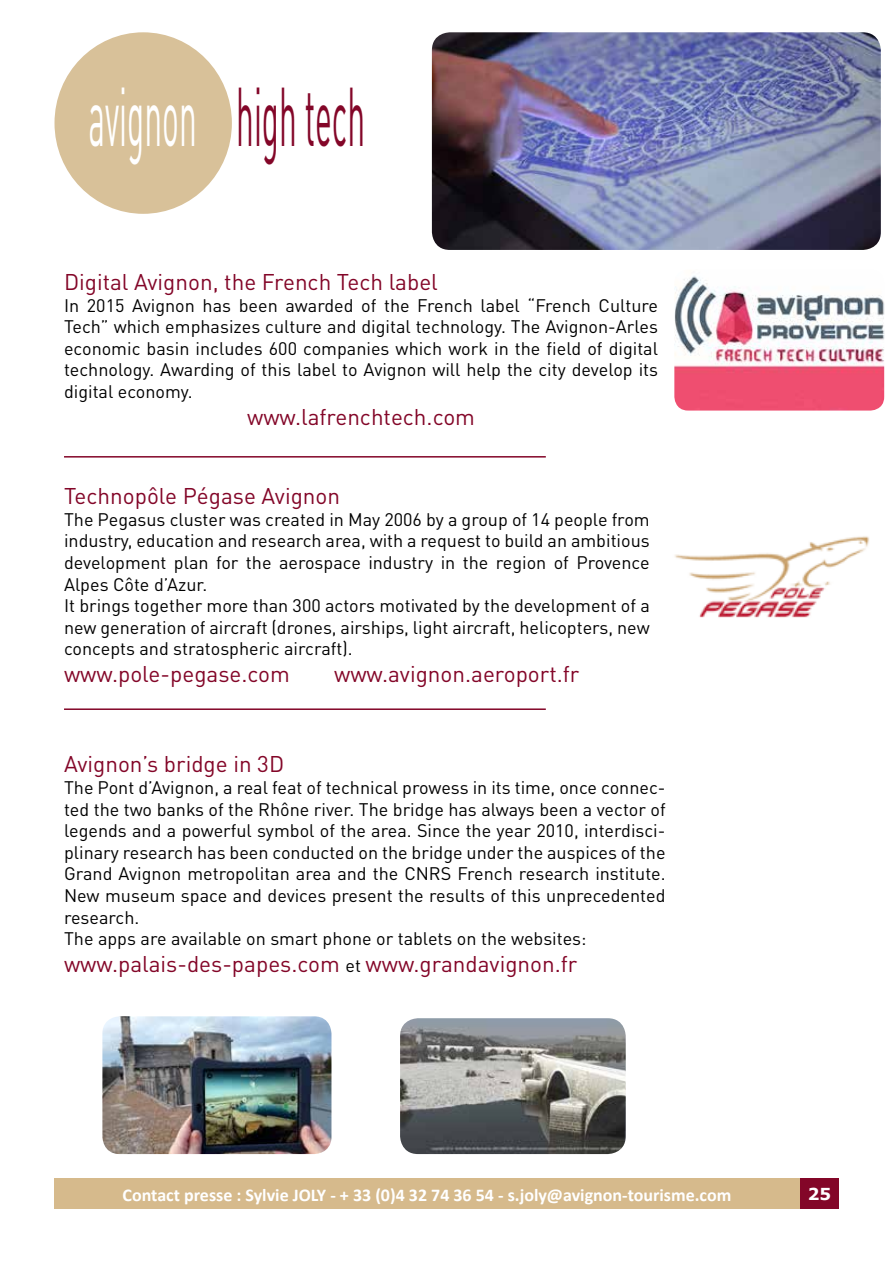
<style>
.page{position:relative;width:893px;height:1263px;background:#fff}
.page>*{position:absolute;margin:0;border:0;box-sizing:border-box;transform-origin:0 0}
.t1{font:82.05px "DIN Pro";color:#830628;scale:.39 1}
.t2{font:22.5px "DIN Pro";color:#830628}
.t3{font:18px/21.6px "DIN Pro";color:#000}
.t4{font:700 18px "Calibri";color:#fff}
.t5{font:700 16.5px "Verdana";color:#fff}
.s1{color:#fff}
.s2{font-size:18px;color:#000}
</style>
<div class="page">
<div style="left:54px;top:1178px;width:746px;height:31px;background:#d6ba8c"></div>
<div style="left:800px;top:1178px;width:39px;height:31px;background:#830628"></div>
<div style="left:55px;top:32px;width:177px;height:182px;background:#d8c199;border-radius:50%"></div>
<img style="left:432px;top:32px;width:449px;height:218px">
<img style="left:674px;top:275px;width:210px;height:136px">
<img style="left:674px;top:536px;width:195px;height:82px">
<img style="left:102px;top:1016px;width:229px;height:138px">
<img style="left:400px;top:1018px;width:226px;height:136px">
<hr style="left:64px;top:456px;width:482px;height:2px;background:#830628">
<hr style="left:64px;top:708px;width:482px;height:2px;background:#830628">
<h1 class="t1" style="left:89px;top:52px;width:711px"><span class="s1">avignon</span> high tech</h1>
<p class="t2" style="left:64px;top:264px;width:375px">Digital Avignon, the French Tech label</p>
<p class="t3" style="left:64px;top:292px;width:596px;text-align:justify">In 2015 Avignon has been awarded of the French label “French Culture Tech” which emphasizes culture and digital technology. The Avignon-Arles economic basin includes 600 companies which work in the field of digital technology. Awarding of this label to Avignon will help the city develop its digital economy.</p>
<p class="t2" style="left:247px;top:399px;width:230px">www.lafrenchtech.com</p>
<p class="t2" style="left:64px;top:478px;width:278px">Technopôle Pégase Avignon</p>
<p class="t3" style="left:64px;top:507px;width:587px">The Pegasus cluster was created in May 2006 by a group of 14 people from industry, education and research area, with a request to build an ambitious development plan for the aerospace industry in the region of Provence Alpes Côte d’Azur.<br>It brings together more than 300 actors motivated by the development of a new generation of aircraft (drones, airships, light aircraft, helicopters, new concepts and stratospheric aircraft).</p>
<p class="t2" style="left:64px;top:657px;width:227px">www.pole-pegase.com</p>
<p class="t2" style="left:334px;top:657px;width:247px">www.avignon.aeroport.fr</p>
<p class="t2" style="left:64px;top:747px;width:222px">Avignon’s bridge in 3D</p>
<p class="t3" style="left:64px;top:775px;width:603px">The Pont d’Avignon, a real feat of technical prowess in its time, once connec&shy;ted the two banks of the Rhône river. The bridge has always been a vector of legends and a powerful symbol of the area. Since the year 2010, interdisci&shy;plinary research has been conducted on the bridge under the auspices of the Grand Avignon metropolitan area and the CNRS French research institute.<br>New museum space and devices present the results of this unprecedented research.<br>The apps are available on smart phone or tablets on the websites:</p>
<p class="t2" style="left:64px;top:946px;width:515px">www.palais-des-papes.com <span class="s2">et</span> www.grandavignon.fr</p>
<p class="t4" style="left:123px;top:1183px;width:610px">Contact presse : Sylvie JOLY - + 33 (0)4 32 74 36 54 - s.joly@avignon-tourisme.com</p>
<p class="t5" style="left:808px;top:1183px;width:25px">25</p>
</div>
